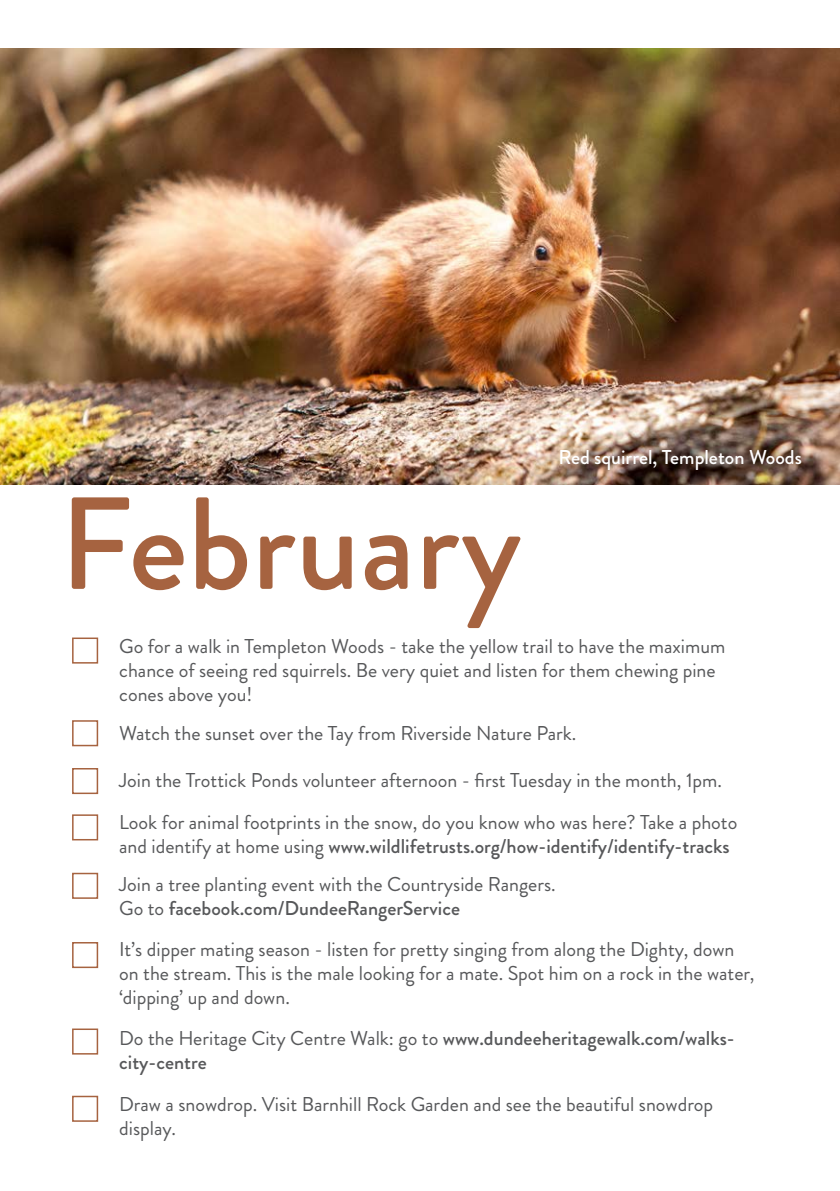
<style>
.page{position:relative;width:840px;height:1191px;background:#fff}
.page>*{position:absolute;margin:0;border:0;box-sizing:border-box;transform-origin:0 0}
.t1{font:500 130.6px "Brandon Grotesque";color:#a66340}
.t2{font:20px/24px "Brandon Grotesque";color:#57585a}
.t3{font:500 20px/24px "Brandon Grotesque";color:#57585a}
.t4{font:500 20px "Brandon Grotesque";color:#fff}
.s1{font-weight:500}
.s2{font-weight:400}
</style>
<div class="page">
<img style="left:0;top:48px;width:839px;height:437px">
<div style="left:72px;top:637px;width:26px;height:26px;border:2px solid #a66340"></div>
<div style="left:72px;top:720px;width:26px;height:26px;border:2px solid #a66340"></div>
<div style="left:72px;top:768px;width:26px;height:26px;border:2px solid #a66340"></div>
<div style="left:72px;top:814px;width:26px;height:26px;border:2px solid #a66340"></div>
<div style="left:72px;top:872px;width:26px;height:27px;border:2px solid #a66340"></div>
<div style="left:72px;top:942px;width:26px;height:26px;border:2px solid #a66340"></div>
<div style="left:72px;top:1028px;width:26px;height:26px;border:2px solid #a66340"></div>
<div style="left:72px;top:1095px;width:26px;height:26px;border:2px solid #a66340"></div>
<p class="t4" style="left:558px;top:443px;width:245px">Red squirrel, Templeton Woods</p>
<h1 class="t1" style="left:59px;top:453px;width:464px">February</h1>
<p class="t2" style="left:119px;top:634px;width:607px">Go for a walk in Templeton Woods - take the yellow trail to have the maximum chance of seeing red squirrels. Be very quiet and listen for them chewing pine cones above you!</p>
<p class="t2" style="left:119px;top:721px;width:458px">Watch the sunset over the Tay from Riverside Nature Park.</p>
<p class="t2" style="left:119px;top:759px;width:619px;line-height:42.2px">Join the Trottick Ponds volunteer afternoon - first Tuesday in the month, 1pm.<br>Look for animal footprints in the snow, do you know who was here? Take a photo</p>
<p class="t2" style="left:119px;top:828px;width:611px;line-height:37.2px">and identify at home using <span class="s1">www.wildlifetrusts.org/how-identify/identify-tracks<br></span>Join a tree planting event with the Countryside Rangers.</p>
<p class="t2" style="left:119px;top:887px;width:616px;line-height:41px">Go to <span class="s1">facebook.com/DundeeRangerService<br></span>It’s dipper mating season - listen for pretty singing from along the Dighty, down</p>
<p class="t2" style="left:119px;top:961px;width:636px">on the stream. This is the male looking for a mate. Spot him on a rock in the water, ‘dipping’ up and down.</p>
<p class="t3" style="left:119px;top:1026px;width:616px"><span class="s2">Do the Heritage City Centre Walk: go to</span> www.dundeeheritagewalk.com/walks&shy;city-centre</p>
<p class="t2" style="left:119px;top:1092px;width:595px">Draw a snowdrop. Visit Barnhill Rock Garden and see the beautiful snowdrop display.</p>
</div>
